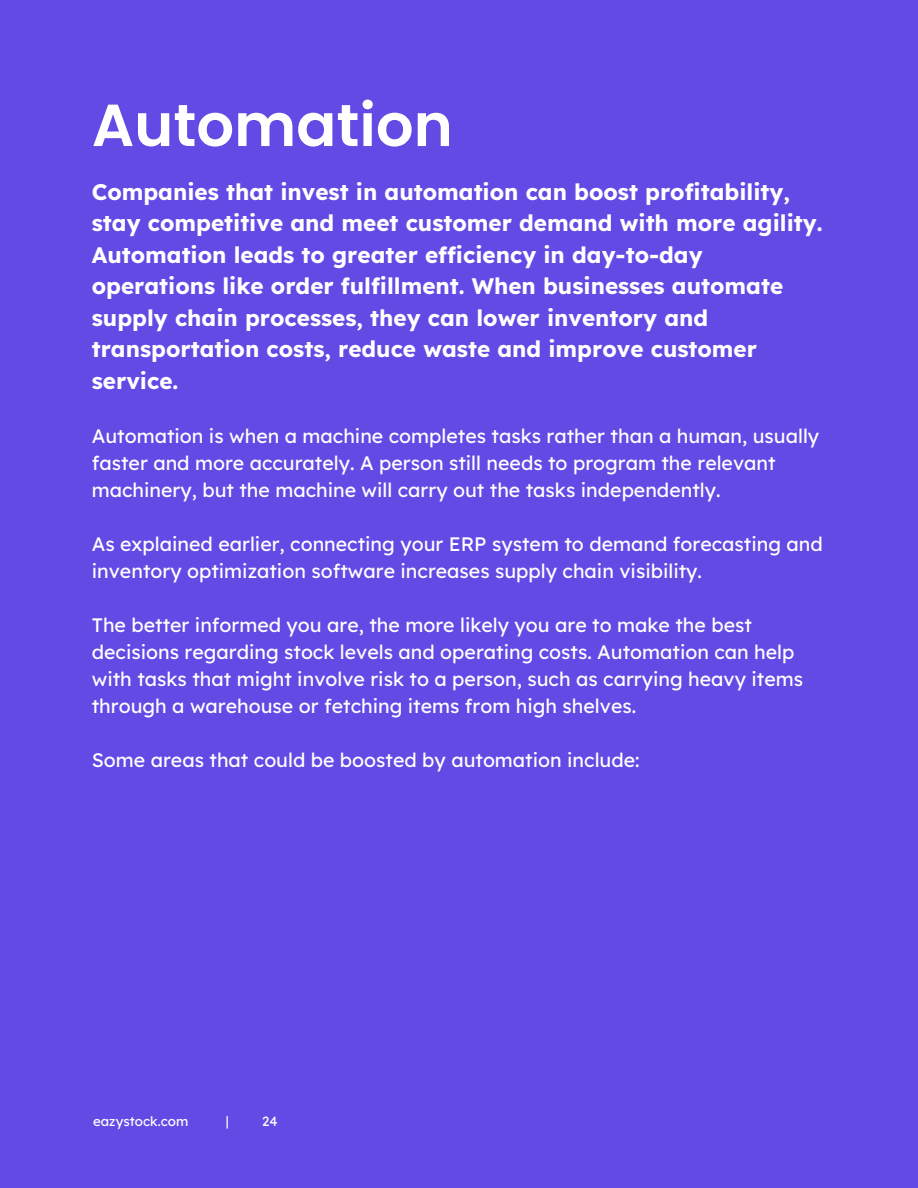
<style>
.page{position:relative;width:918px;height:1188px;background:#644ae5}
.page>*{position:absolute;margin:0;border:0;box-sizing:border-box;transform-origin:0 0}
.t1{font:600 59.25px "Poppins";color:#fff}
.t2{font:700 22.5px/31.5px "Lexend";color:#fff}
.t3{font:19.5px/27px "Lexend";color:#fff}
.t4{font:13.35px "Lexend";color:#fff}
</style>
<div class="page">
<h1 class="t1" style="left:92px;top:84px;width:363px">Automation</h1>
<p class="t2" style="left:92px;top:176px;width:732px">Companies that invest in automation can boost profitability, stay competitive and meet customer demand with more agility.<br>Automation leads to greater efficiency in day-to-day operations like order fulfillment. When businesses automate supply chain processes, they can lower inventory and transportation costs, reduce waste and improve customer service.</p>
<h3 class="t3" style="left:92px;top:422px;width:729px">Automation is when a machine completes tasks rather than a human, usually faster and more accurately. A person still needs to program the relevant machinery, but the machine will carry out the tasks independently.</h3>
<h3 class="t3" style="left:92px;top:530px;width:733px">As explained earlier, connecting your ERP system to demand forecasting and inventory optimization software increases supply chain visibility.</h3>
<h3 class="t3" style="left:92px;top:611px;width:713px">The better informed you are, the more likely you are to make the best decisions regarding stock levels and operating costs. Automation can help with tasks that might involve risk to a person, such as carrying heavy items through a warehouse or fetching items from high shelves.</h3>
<h3 class="t3" style="left:92px;top:746px;width:549px">Some areas that could be boosted by automation include:</h3>
<p class="t4" style="left:93px;top:1112px;width:97px">eazystock.com</p>
<p class="t4" style="left:226px;top:1112px;width:5px">|</p>
<p class="t4" style="left:262px;top:1112px;width:17px">24</p>
</div>
